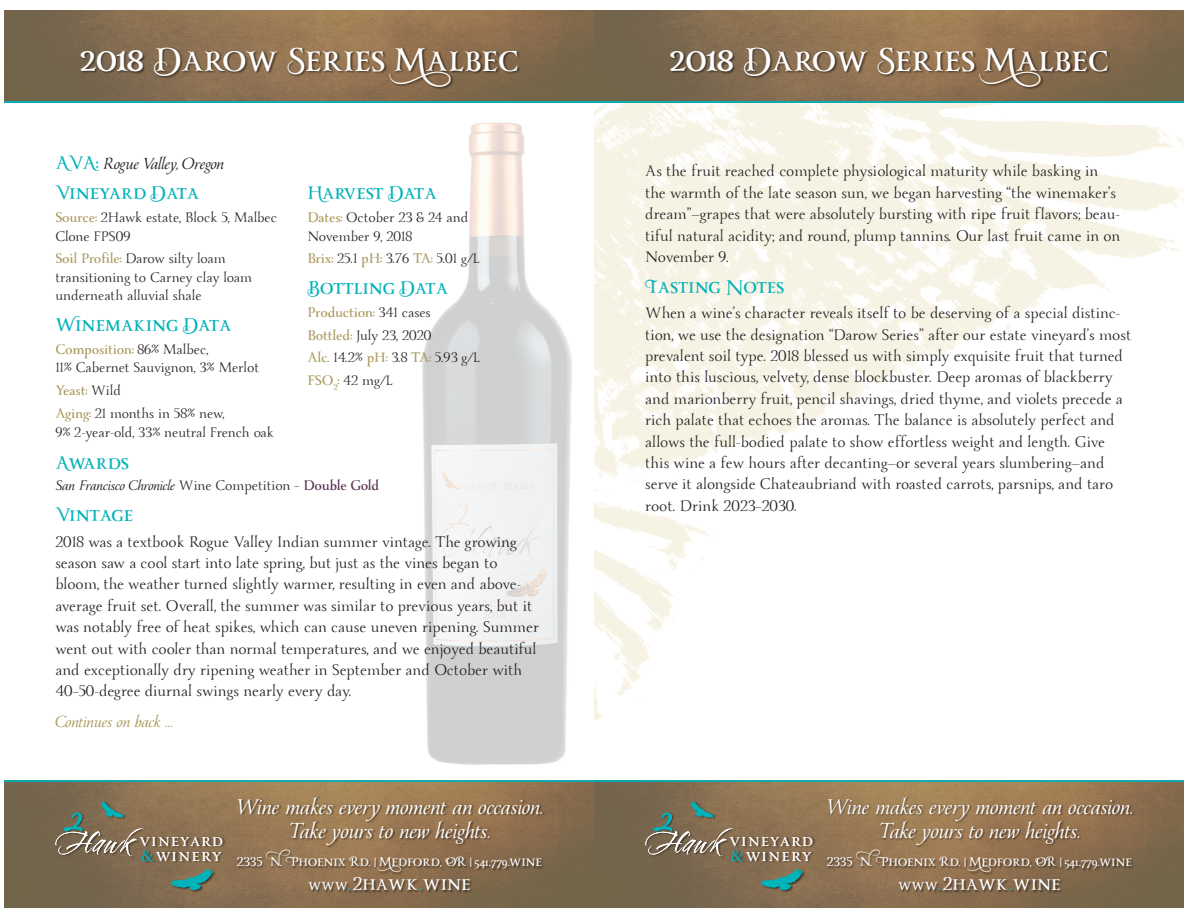
<style>
.page{position:relative;width:1188px;height:918px;background:#fff}
.page>*{position:absolute;margin:0;border:0;box-sizing:border-box;transform-origin:0 0}
.t1{font:700 30.6px "Yana B Swash Caps II";color:#fff}
.t2{font:italic 20.1px/24.3px "Yana";color:#fff;text-align:center}
.t3{font:700 17.1px "Yana B Swash Caps II";color:#00b2b9}
.t4{font:700 17.1px "Yana B Swash Caps II";color:#fff}
.t5{font:italic 15px "Yana";color:#231f20}
.t6{font:italic 15px "Yana";color:#aa985d}
.t7{font:14.25px/21.3px "Yana R";color:#231f20}
.t8{font:13.65px/15.3px "Requiem Text";letter-spacing:.08em;color:#fff}
.t9{font:12.9px/18.5px "Yana R";color:#231f20}
.t10{font:700 12.9px "Yana B";color:#aa985d}
.t11{font:italic 12.9px "Yana";color:#231f20}
.t12{font:700 11.85px "Yana B Swash Caps II";color:#fff}
.s1{font-family:"Yana B";font-size:41.25px}
.s2{font-family:"Yana B";font-size:46.95px}
.s3{font-family:"Yana B Swash Caps II";font-weight:700;font-style:normal;font-size:17.1px;color:#00b2b9}
.s4{font-family:"Yana B";font-weight:700;font-style:normal;font-size:17.1px;color:#00b2b9}
.s5{font-family:"Yana B";font-weight:700;color:#aa985d}
.s6{font-family:"Yana R";font-weight:400;color:#231f20}
.s7{font-family:"Yana R";font-style:normal}
.s8{font-family:"Yana B";font-weight:700;font-style:normal;color:#512a4a}
.s9{font-family:"Requiem Fine";font-size:19.35px;color:#00b2b9}
.s10{font-family:"Yana B"}
.s11{font-size:12.9px}
.s12{font-family:"Yana B";color:#00b2b9}
</style>
<div class="page">
<img style="left:4px;top:10px;width:1180px;height:91px">
<img style="left:4px;top:782px;width:1180px;height:126px">
<img style="left:236px;top:24px;width:358px;height:789px">
<div style="left:55px;top:801px;width:171px;height:92px;background:#231f20;opacity:.6"></div>
<svg style="left:171px;top:868px;width:42px;height:22px"></svg>
<svg style="left:55px;top:801px;width:89px;height:55px;background:#807862"></svg>
<hr style="left:4px;top:780px;width:590px;height:2px;background:#00b2b9">
<hr style="left:4px;top:101px;width:590px;height:2px;background:#00b2b9">
<div style="left:237px;top:796px;width:309px;height:52px;background:#231f20;opacity:.6"></div>
<div style="left:236px;top:850px;width:309px;height:44px;background:#231f20;opacity:.6"></div>
<div style="left:80px;top:47px;width:441px;height:43px;background:#231f20;opacity:.6"></div>
<img style="left:594px;top:103px;width:590px;height:616px">
<hr style="left:594px;top:780px;width:590px;height:2px;background:#00b2b9">
<hr style="left:594px;top:101px;width:590px;height:2px;background:#00b2b9">
<div style="left:645px;top:801px;width:171px;height:92px;background:#231f20;opacity:.6"></div>
<svg style="left:761px;top:868px;width:42px;height:22px"></svg>
<svg style="left:645px;top:801px;width:89px;height:55px;background:#807862"></svg>
<div style="left:827px;top:796px;width:309px;height:52px;background:#231f20;opacity:.6"></div>
<div style="left:826px;top:850px;width:309px;height:44px;background:#231f20;opacity:.6"></div>
<div style="left:670px;top:47px;width:440px;height:43px;background:#231f20;opacity:.6"></div>
<h1 class="t1" style="left:80px;top:42px;width:440px"><span class="s1">201</span><span class="s2">⁸</span> Darow Series Malbec</h1>
<p class="t5" style="left:55px;top:154px;width:170px"><span class="s3">AVA</span><span class="s4">:</span> Rogue Valley, Oregon</p>
<p class="t3" style="left:55px;top:183px;width:145px">Vineyard Data</p>
<p class="t9" style="left:55px;top:209px;width:223px"><span class="s5">Source:</span> 2Hawk estate, Block 5, Malbec<br>Clone FPS09</p>
<p class="t9" style="left:55px;top:250px;width:198px"><span class="s5">Soil Profile:</span> Darow silty loam transitioning to Carney clay loam underneath alluvial shale</p>
<p class="t3" style="left:55px;top:315px;width:178px">Winemaking Data</p>
<p class="t10" style="left:55px;top:341px;width:154px">Composition: <span class="s6">86% Malbec,</span></p>
<p class="t9" style="left:55px;top:359px;width:205px">11% Cabernet Sauvignon, 3% Merlot</p>
<p class="t10" style="left:55px;top:382px;width:67px">Yeast: <span class="s6">Wild</span></p>
<p class="t9" style="left:55px;top:405px;width:220px"><span class="s5">Aging:</span> 21 months in 58% new,<br>9% 2-year-old, 33% neutral French oak</p>
<p class="t3" style="left:55px;top:453px;width:75px">Awards</p>
<p class="t11" style="left:55px;top:478px;width:325px">San Francisco Chronicle <span class="s7">Wine Competition –</span> <span class="s8">Double Gold</span></p>
<p class="t3" style="left:55px;top:505px;width:79px">Vintage</p>
<p class="t7" style="left:55px;top:531px;width:485px">2018 was a textbook Rogue Valley Indian summer vintage. The growing season saw a cool start into late spring, but just as the vines began to bloom, the weather turned slightly warmer, resulting in even and above&shy;average fruit set. Overall, the summer was similar to previous years, but it was notably free of heat spikes, which can cause uneven ripening. Summer went out with cooler than normal temperatures, and we enjoyed beautiful and exceptionally dry ripening weather in September and October with 40–50-degree diurnal swings nearly every day.</p>
<p class="t6" style="left:55px;top:712px;width:120px">Continues on back …</p>
<p class="t3" style="left:308px;top:183px;width:131px">Harvest Data</p>
<p class="t9" style="left:308px;top:209px;width:162px"><span class="s5">Dates:</span> October 23 &amp; 24 and<br>November 9, 2018</p>
<p class="t9" style="left:308px;top:250px;width:174px"><span class="s5">Brix:</span> 25.1 <span class="s5">pH:</span> 3.76 <span class="s5">TA:</span> 5.01 g/L</p>
<p class="t3" style="left:308px;top:278px;width:142px">Bottling Data</p>
<p class="t10" style="left:308px;top:304px;width:125px">Production: <span class="s6">341 cases</span></p>
<p class="t9" style="left:308px;top:324px;width:174px;line-height:22.8px"><span class="s5">Bottled:</span> July 23, 2020<br><span class="s5">Alc.</span> 14.2% <span class="s5">pH:</span> 3.8 <span class="s5">TA:</span> 5.93 g/L<br><span class="s5">FSO</span><sub>2</sub><span class="s5">:</span> 42 mg/L</p>
<p class="t8" style="left:140px;top:833px;width:85px">VINEYARD <span class="s9">&amp;</span>WINERY</p>
<h2 class="t2" style="left:237px;top:795px;width:308px">Wine makes every moment an occasion.<br>Take yours to new heights.</h2>
<p class="t12" style="left:237px;top:855px;width:307px"><span class="s10">2335</span> N<span class="s10">.</span> Phoenix Rd<span class="s10">. |</span> Medford<span class="s10">,</span> OR <span class="s10">| 541.779.</span>wine</p>
<p class="t4" style="left:308px;top:874px;width:164px"><span class="s11">www</span><span class="s12">.</span><span class="s10">2</span>hawk<span class="s12">.</span>wine</p>
<h1 class="t1" style="left:670px;top:42px;width:440px"><span class="s1">201</span><span class="s2">⁸</span> Darow Series Malbec</h1>
<p class="t7" style="left:645px;top:161px;width:477px">As the fruit reached complete physiological maturity while basking in the warmth of the late season sun, we began harvesting “the winemaker’s dream”—grapes that were absolutely bursting with ripe fruit flavors; beau&shy;tiful natural acidity; and round, plump tannins. Our last fruit came in on November 9.</p>
<p class="t3" style="left:645px;top:277px;width:140px">Tasting Notes</p>
<p class="t7" style="left:645px;top:303px;width:487px">When a wine’s character reveals itself to be deserving of a special distinc&shy;tion, we use the designation “Darow Series” after our estate vineyard’s most prevalent soil type. 2018 blessed us with simply exquisite fruit that turned into this luscious, velvety, dense blockbuster. Deep aromas of blackberry and marionberry fruit, pencil shavings, dried thyme, and violets precede a rich palate that echoes the aromas. The balance is absolutely perfect and allows the full-bodied palate to show effortless weight and length. Give this wine a few hours after decanting—or several years slumbering—and serve it alongside Chateaubriand with roasted carrots, parsnips, and taro root. Drink 2023–2030.</p>
<p class="t8" style="left:730px;top:833px;width:85px">VINEYARD <span class="s9">&amp;</span>WINERY</p>
<h2 class="t2" style="left:827px;top:795px;width:308px">Wine makes every moment an occasion.<br>Take yours to new heights.</h2>
<p class="t12" style="left:827px;top:855px;width:307px"><span class="s10">2335</span> N<span class="s10">.</span> Phoenix Rd<span class="s10">. |</span> Medford<span class="s10">,</span> OR <span class="s10">| 541.779.</span>wine</p>
<p class="t4" style="left:898px;top:874px;width:164px"><span class="s11">www</span><span class="s12">.</span><span class="s10">2</span>hawk<span class="s12">.</span>wine</p>
</div>
